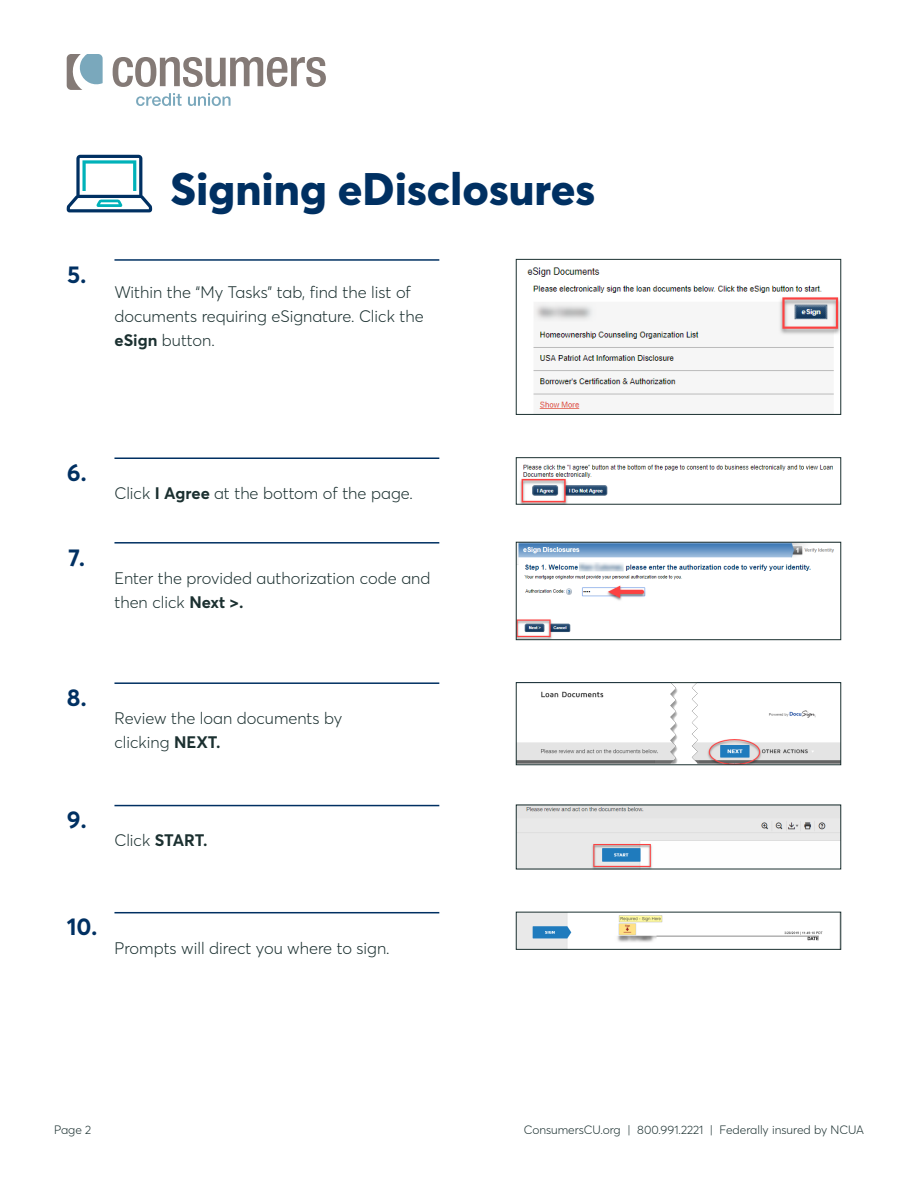
<style>
.page{position:relative;width:918px;height:1188px;background:#fff}
.page>*{position:absolute;margin:0;border:0;box-sizing:border-box;transform-origin:0 0}
.t1{font:800 45px "Averta Std";color:#003062}
.t2{font:700 24px "Averta Std";color:#003062}
.t3{font:300 16.5px/24px "Averta Std";color:#1b3030}
.t4{font:700 16.5px "Averta Std";letter-spacing:-.015em;color:#1b3030}
.t5{font:300 12px "Averta Std";color:#1b3030}
.s1{font-weight:700}
.s2{font-weight:300}
</style>
<div class="page">
<svg style="left:113px;top:57px;width:213px;height:30px"></svg>
<svg style="left:67px;top:54px;width:36px;height:36px"></svg>
<svg style="left:136px;top:93px;width:46px;height:13px"></svg>
<svg style="left:188px;top:93px;width:43px;height:13px"></svg>
<hr style="left:114px;top:259px;width:325px;height:2px;background:#003062">
<hr style="left:114px;top:458px;width:325px;height:1px;background:#003062">
<img style="left:527px;top:267px;width:312px;height:142px">
<div style="left:516px;top:259px;width:325px;height:156px;border:1px solid #1b3030"></div>
<img style="left:520px;top:464px;width:313px;height:38px">
<div style="left:516px;top:457px;width:325px;height:47px;border:1px solid #1b3030"></div>
<svg style="left:67px;top:155px;width:85px;height:57px"></svg>
<hr style="left:114px;top:542px;width:325px;height:2px;background:#003062">
<img style="left:518px;top:544px;width:316px;height:94px">
<div style="left:516px;top:542px;width:325px;height:98px;border:1px solid #1b3030"></div>
<hr style="left:114px;top:682px;width:325px;height:2px;background:#003062">
<img style="left:518px;top:684px;width:321px;height:79px">
<div style="left:516px;top:682px;width:325px;height:83px;border:1px solid #1b3030"></div>
<hr style="left:114px;top:805px;width:325px;height:1px;background:#003062">
<img style="left:518px;top:807px;width:321px;height:60px">
<hr style="left:114px;top:912px;width:325px;height:1px;background:#003062">
<img style="left:518px;top:914px;width:305px;height:34px">
<div style="left:516px;top:912px;width:325px;height:38px;border:1px solid #1b3030"></div>
<p class="t2" style="left:67px;top:257px;width:21px">5.</p>
<p class="t1" style="left:171px;top:157px;width:426px">Signing eDisclosures</p>
<p class="t3" style="left:114px;top:280px;width:311px">Within the “My Tasks” tab, find the list of documents requiring eSignature. Click the <span class="s1">eSign</span> button.</p>
<p class="t2" style="left:67px;top:456px;width:22px">6.</p>
<p class="t2" style="left:69px;top:540px;width:18px">7.</p>
<p class="t3" style="left:114px;top:481px;width:300px">Click <span class="s1">I Agree</span> at the bottom of the page.</p>
<p class="t3" style="left:114px;top:565px;width:318px">Enter the provided authorization code and then click <span class="s1">Next &gt;.</span></p>
<p class="t2" style="left:67px;top:681px;width:22px">8.</p>
<p class="t2" style="left:67px;top:803px;width:21px">9.</p>
<p class="t3" style="left:114px;top:706px;width:229px">Review the loan documents by clicking <span class="s1">NEXT.</span></p>
<p class="t4" style="left:114px;top:829px;width:94px"><span class="s2">Click</span> START.</p>
<p class="t2" style="left:67px;top:910px;width:33px">10.</p>
<p class="t3" style="left:114px;top:935px;width:277px">Prompts will direct you where to sign.</p>
<p class="t5" style="left:54px;top:1122px;width:39px">Page 2</p>
<p class="t5" style="left:524px;top:1122px;width:342px">ConsumersCU.org | 800.991.2221 | Federally insured by NCUA</p>
</div>
